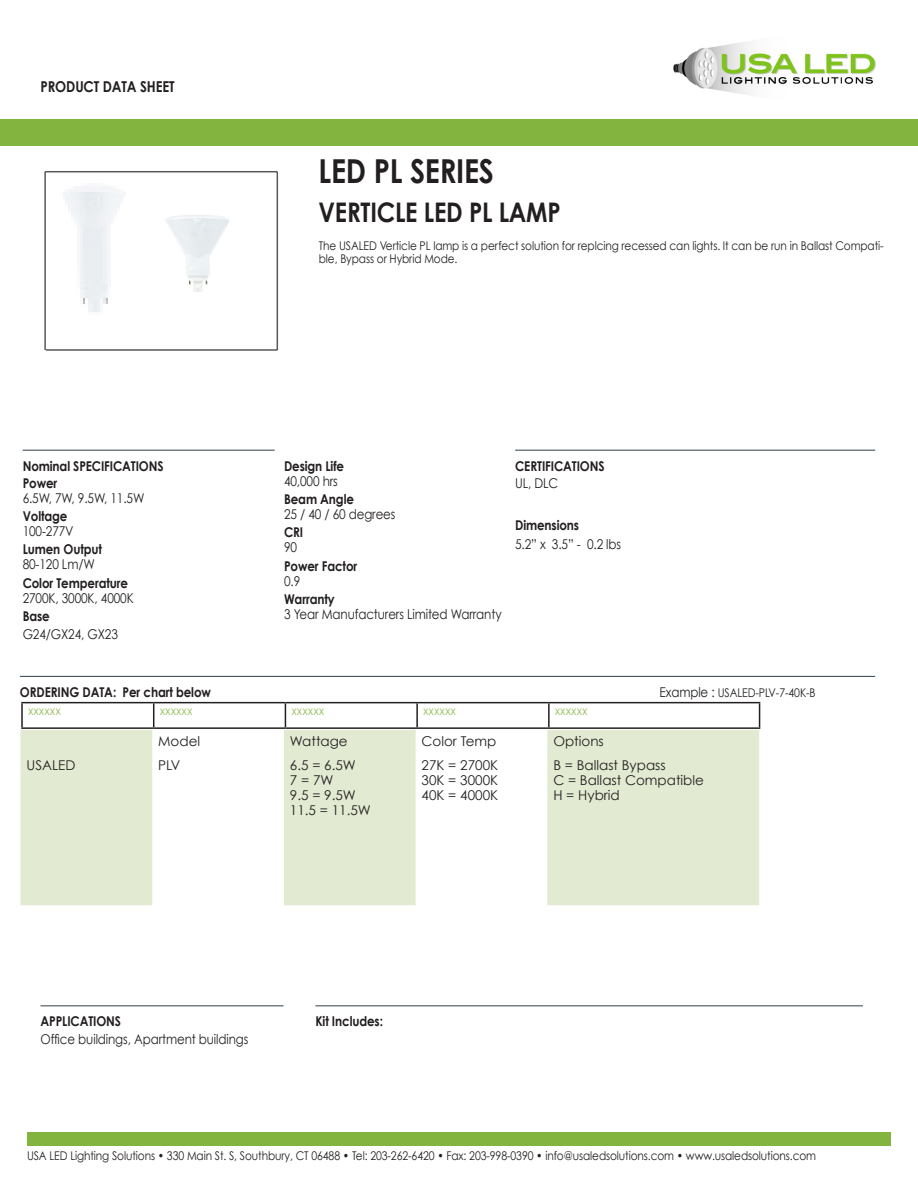
<style>
.page{position:relative;width:918px;height:1188px;background:#fff}
.page>*{position:absolute;margin:0;border:0;box-sizing:border-box;transform-origin:0 0}
.USA_LED_Product_Name{font:700 33px "Century Gothic";letter-spacing:-.01em;color:#231f20;scale:.88 1}
.USA_LED_Product_Name-2{font:700 27px "Century Gothic";letter-spacing:-.01em;color:#231f20;scale:.88 1}
.t1{font:700 15px "Century Gothic";letter-spacing:-.01em;color:#231f20;scale:.88 1}
.USA_LED_Section_Text{font:13.5px/15px "Century Gothic";letter-spacing:-.01em;color:#231f20;scale:.88 1}
.USA_LED_Section_Text-2{font:13.5px "Century Gothic";letter-spacing:-.01em;color:#231f20}
.USA_LED_Section_Head{font:700 13.5px "Century Gothic";letter-spacing:-.01em;color:#231f20;scale:.88 1}
.USA_LED_Section_Text-3{font:700 13.5px/15px "Century Gothic";letter-spacing:-.01em;color:#231f20;scale:.88 1}
.USA_LED_Product_Desc{font:12px/13.5px "Century Gothic";letter-spacing:-.01em;color:#231f20;scale:.88 1}
.USA_LED_Section_Head-2{font:12px "Century Gothic";letter-spacing:-.01em;color:#231f20;scale:.88 1}
.t2{font:9px "Century Gothic";color:#84b440}
.s1{font-weight:700}
.s2{font-weight:400}
.s3{font-size:13.5px}
</style>
<div class="page">
<img style="left:673px;top:41px;width:203px;height:54px">
<hr style="left:20px;top:676px;width:855px;height:1px;background:#313e48">
<hr style="left:315px;top:1005px;width:548px;height:1px;background:#313e48">
<div style="left:0;top:119px;width:918px;height:27px;background:#84b440"></div>
<hr style="left:515px;top:450px;width:360px;height:1px;background:#313e48">
<hr style="left:40px;top:1005px;width:244px;height:1px;background:#313e48">
<div style="left:27px;top:1132px;width:864px;height:14px;background:#84b440"></div>
<hr style="left:23px;top:450px;width:252px;height:1px;background:#313e48">
<hr style="left:21px;top:702px;width:133px;height:1px;background:#231f20">
<hr style="left:21px;top:703px;width:2px;height:24px;background:#231f20">
<hr style="left:154px;top:702px;width:131px;height:1px;background:#231f20">
<svg style="left:153px;top:703px;width:1px;height:24px"></svg>
<hr style="left:285px;top:702px;width:132px;height:1px;background:#231f20">
<svg style="left:285px;top:703px;width:1px;height:24px"></svg>
<hr style="left:417px;top:702px;width:132px;height:1px;background:#231f20">
<hr style="left:416px;top:703px;width:2px;height:24px;background:#231f20">
<hr style="left:549px;top:702px;width:211px;height:1px;background:#231f20">
<hr style="left:548px;top:703px;width:2px;height:24px;background:#231f20">
<svg style="left:759px;top:703px;width:1px;height:24px"></svg>
<hr style="left:21px;top:727px;width:133px;height:2px;background:#231f20">
<hr style="left:154px;top:727px;width:131px;height:2px;background:#231f20">
<hr style="left:285px;top:727px;width:132px;height:2px;background:#231f20">
<hr style="left:417px;top:727px;width:132px;height:2px;background:#231f20">
<hr style="left:549px;top:727px;width:211px;height:2px;background:#231f20">
<svg style="left:21px;top:730px;width:738px;height:175px;fill:#e2ebd2"></svg>
<hr style="left:277px;top:172px;width:1px;height:178px;background:#231f20">
<hr style="left:45px;top:171px;width:232px;height:1px;background:#231f20">
<hr style="left:44px;top:172px;width:2px;height:178px;background:#231f20">
<hr style="left:46px;top:349px;width:231px;height:2px;background:#231f20">
<img style="left:166px;top:215px;width:63px;height:77px">
<p class="t1" style="left:40px;top:77px;width:154px">PRODUCT DATA SHEET</p>
<p class="USA_LED_Section_Head" style="left:23px;top:457px;width:162px">Nominal SPECIFICATIONS</p>
<p class="USA_LED_Section_Text" style="left:23px;top:475px;width:140px"><span class="s1">Power<br></span>6.5W, 7W, 9.5W, 11.5W</p>
<p class="USA_LED_Section_Text" style="left:23px;top:509px;width:59px"><span class="s1">Voltage<br></span>100-277V</p>
<p class="USA_LED_Section_Text-3" style="left:23px;top:542px;width:92px">Lumen Output<br><span class="s2">80-120 Lm/W</span></p>
<p class="USA_LED_Section_Text" style="left:23px;top:575px;width:128px"><span class="s1">Color Temperature<br></span>2700K, 3000K, 4000K</p>
<p class="USA_LED_Section_Text-3" style="left:23px;top:608px;width:32px">Base</p>
<p class="USA_LED_Section_Text" style="left:23px;top:627px;width:110px">G24/GX24, GX23</p>
<p class="USA_LED_Product_Name" style="left:319px;top:150px;width:201px">LED PL SERIES</p>
<p class="USA_LED_Product_Name-2" style="left:319px;top:195px;width:277px">VERTICLE LED PL LAMP</p>
<p class="USA_LED_Product_Desc" style="left:319px;top:238px;width:643px">The USALED Verticle PL lamp is a perfect solution for replcing recessed can lights. It can be run in Ballast Compati&shy;ble, Bypass or Hybrid Mode.</p>
<p class="USA_LED_Section_Text-3" style="left:284px;top:458px;width:70px">Design Life<br><span class="s2">40,000 hrs</span></p>
<p class="USA_LED_Section_Text" style="left:284px;top:491px;width:128px"><span class="s1">Beam Angle<br></span>25 / 40 / 60 degrees</p>
<p class="USA_LED_Section_Text-3" style="left:284px;top:525px;width:23px">CRI<br><span class="s2">90</span></p>
<p class="USA_LED_Section_Text-3" style="left:284px;top:558px;width:85px">Power Factor<br><span class="s2">0.9</span></p>
<p class="USA_LED_Section_Text" style="left:284px;top:591px;width:249px"><span class="s1">Warranty<br></span>3 Year Manufacturers Limited Warranty</p>
<p class="USA_LED_Section_Head" style="left:515px;top:457px;width:103px">CERTIFICATIONS</p>
<p class="USA_LED_Section_Text" style="left:515px;top:475px;width:51px">UL, DLC</p>
<p class="USA_LED_Section_Text-3" style="left:515px;top:518px;width:74px">Dimensions</p>
<p class="USA_LED_Section_Text" style="left:515px;top:536px;width:122px">5.2” x 3.5” - 0.2 lbs</p>
<p class="USA_LED_Section_Head" style="left:20px;top:684px;width:219px">ORDERING DATA: Per chart below</p>
<p class="USA_LED_Section_Head-2" style="left:660px;top:685px;width:179px"><span class="s3">Example :</span> USALED-PLV-7-40K-B</p>
<p class="t2" style="left:28px;top:707px;width:34px">XXXXXX</p>
<p class="t2" style="left:160px;top:707px;width:34px">XXXXXX</p>
<p class="t2" style="left:291px;top:707px;width:34px">XXXXXX</p>
<p class="t2" style="left:423px;top:707px;width:34px">XXXXXX</p>
<p class="t2" style="left:555px;top:707px;width:34px">XXXXXX</p>
<p class="USA_LED_Section_Text-2" style="left:158px;top:733px;width:43px">Model</p>
<p class="USA_LED_Section_Text-2" style="left:290px;top:733px;width:59px">Wattage</p>
<p class="USA_LED_Section_Text-2" style="left:422px;top:733px;width:76px">Color Temp</p>
<p class="USA_LED_Section_Text-2" style="left:553px;top:733px;width:52px">Options</p>
<p class="USA_LED_Section_Text-2" style="left:27px;top:757px;width:51px">USALED</p>
<p class="USA_LED_Section_Text-2" style="left:158px;top:757px;width:24px">PLV</p>
<p class="USA_LED_Section_Text-2" style="left:290px;top:757px;width:68px">6.5 = 6.5W</p>
<p class="USA_LED_Section_Text-2" style="left:290px;top:772px;width:45px">7 = 7W</p>
<p class="USA_LED_Section_Text-2" style="left:290px;top:787px;width:68px">9.5 = 9.5W</p>
<p class="USA_LED_Section_Text-2" style="left:290px;top:802px;width:82px">11.5 = 11.5W</p>
<p class="USA_LED_Section_Text-2" style="left:422px;top:757px;width:78px">27K = 2700K</p>
<p class="USA_LED_Section_Text-2" style="left:422px;top:772px;width:78px">30K = 3000K</p>
<p class="USA_LED_Section_Text-2" style="left:422px;top:787px;width:78px">40K = 4000K</p>
<p class="USA_LED_Section_Text-2" style="left:553px;top:757px;width:114px">B = Ballast Bypass</p>
<p class="USA_LED_Section_Text-2" style="left:553px;top:772px;width:152px">C = Ballast Compatible</p>
<p class="USA_LED_Section_Text-2" style="left:553px;top:787px;width:68px">H = Hybrid</p>
<p class="USA_LED_Section_Head" style="left:40px;top:1013px;width:93px">APPLICATIONS</p>
<p class="USA_LED_Section_Text" style="left:40px;top:1031px;width:238px">Office buildings, Apartment buildings</p>
<p class="USA_LED_Section_Head" style="left:315px;top:1013px;width:78px">Kit Includes:</p>
<p class="USA_LED_Product_Desc" style="left:27px;top:1148px;width:898px">USA LED Lighting Solutions • 330 Main St. S, Southbury, CT 06488 • Tel: 203-262-6420 • Fax: 203-998-0390 • info@usaledsolutions.com • www.usaledsolutions.com</p>
</div>
